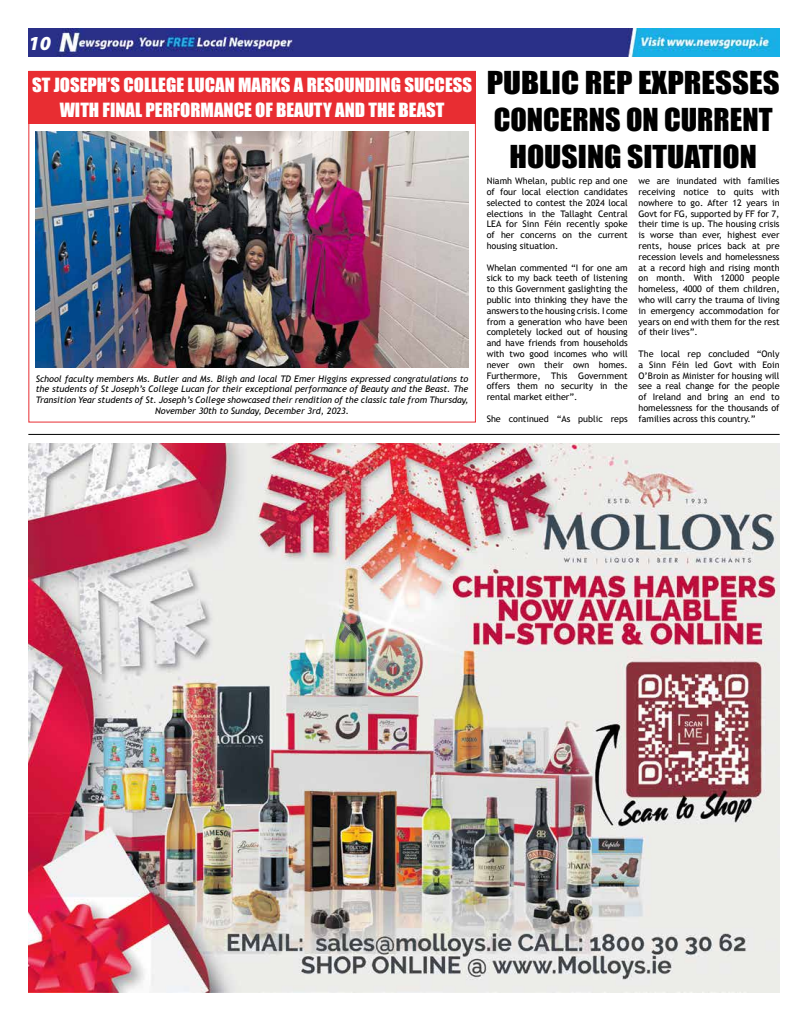
<style>
.page{position:relative;width:808px;height:1021px;background:#fff}
.page>*{position:absolute;margin:0;border:0;box-sizing:border-box;transform-origin:0 0}
.t1{font:29px/37px "Impact";color:#000;text-align:center;scale:1.13 1}
.t2{font:italic 900 20px "Myriad Pro";color:#fff}
.t3{font:18px/25px "Impact";color:#fff;text-align:center;scale:1.04 1}
.t4{font:9px/10.8px "Trebuchet MS";color:#000;text-align:justify}
.t5{font:italic 9px/10.8px "Trebuchet MS";color:#000;text-align:center}
</style>
<div class="page">
<img style="left:28px;top:28px;width:752px;height:29px">
<img style="left:28px;top:444px;width:752px;height:548px">
<hr style="left:28px;top:434px;width:752px;height:1px;background:#000">
<div style="left:28px;top:71px;width:448px;height:52px;background:#e82d32"></div>
<img style="left:36px;top:132px;width:432px;height:236px">
<div style="left:28px;top:71px;width:448px;height:351px;border:1px solid #e82d32"></div>
<h2 class="t2" style="left:28px;top:30px;width:24px">10</h2>
<h3 class="t3" style="left:32px;top:72px;width:425px">ST JOSEPH’S COLLEGE LUCAN MARKS A RESOUNDING SUCCESS<br>WITH FINAL PERFORMANCE OF BEAUTY AND THE BEAST</h3>
<p class="t5" style="left:36px;top:373px;width:434px">School faculty members Ms. Butler and Ms. Bligh and local TD Emer Higgins expressed congratulations to the students of St Joseph’s College Lucan for their exceptional performance of Beauty and the Beast. The Transition Year students of St. Joseph’s College showcased their rendition of the classic tale from Thursday, November 30th to Sunday, December 3rd, 2023.</p>
<h1 class="t1" style="left:487px;top:63px;width:261px">PUBLIC REP EXPRESSES<br>CONCERNS ON CURRENT<br>HOUSING SITUATION</h1>
<p class="t4" style="left:487px;top:176px;width:143px">Niamh Whelan, public rep and one of four local election candidates selected to contest the 2024 local elections in the Tallaght Central LEA for Sinn Féin recently spoke of her concerns on the current housing situation.</p>
<p class="t4" style="left:487px;top:262px;width:143px">Whelan commented “I for one am sick to my back teeth of listening to this Government gaslighting the public into thinking they have the answers to the housing crisis. I come from a generation who have been completely locked out of housing and have friends from households with two good incomes who will never own their own homes.<br>Furthermore, This Government offers them no security in the rental market either”.</p>
<p class="t4" style="left:487px;top:413px;width:143px">She continued “As public reps</p>
<p class="t4" style="left:638px;top:176px;width:143px">we are inundated with families receiving notice to quits with nowhere to go. After 12 years in Govt for FG, supported by FF for 7, their time is up. The housing crisis is worse than ever, highest ever rents, house prices back at pre recession levels and homelessness at a record high and rising month on month. With 12000 people homeless, 4000 of them children, who will carry the trauma of living in emergency accommodation for years on end with them for the rest of their lives”.</p>
<p class="t4" style="left:638px;top:348px;width:143px">The local rep concluded “Only a Sinn Féin led Govt with Eoin O’Broin as Minister for housing will see a real change for the people of Ireland and bring an end to homelessness for the thousands of families across this country.”</p>
</div>
